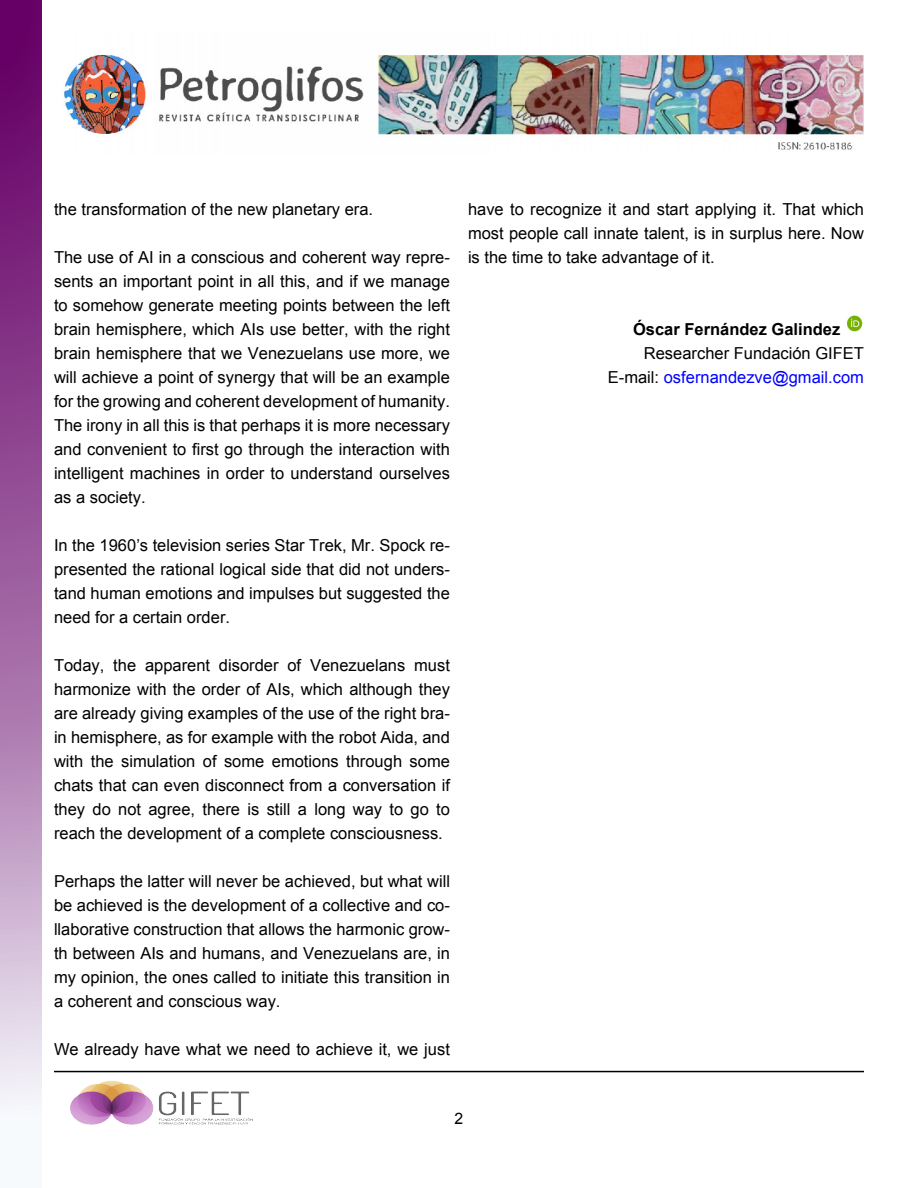
<style>
.page{position:relative;width:918px;height:1188px;background:#fff}
.page>*{position:absolute;margin:0;border:0;box-sizing:border-box;transform-origin:0 0}
.t1{font:16.5px/24px "Arial";color:#000;text-align:justify}
.t2{font:16.5px "Arial";color:#00f}
.t3{font:700 16.5px "Arial";color:#000}
.t4{font:15.75px "Arial";color:#000}
.s1{color:#000}
</style>
<div class="page">
<img style="left:64px;top:55px;width:800px;height:95px">
<svg style="left:0;top:0;width:42px;height:1108px"></svg>
<img style="left:70px;top:1080px;width:183px;height:45px">
<hr style="left:54px;top:1071px;width:810px;height:1px;background:#000">
<img style="left:846px;top:315px;width:17px;height:17px">
<p class="t1" style="left:54px;top:197px;width:321px">the transformation of the new planetary era.</p>
<p class="t1" style="left:54px;top:245px;width:398px">The use of AI in a conscious and coherent way repre&shy;sents an important point in all this, and if we manage to somehow generate meeting points between the left brain hemisphere, which AIs use better, with the right brain hemisphere that we Venezuelans use more, we will achieve a point of synergy that will be an example for the growing and coherent development of humanity.<br>The irony in all this is that perhaps it is more necessary and convenient to first go through the interaction with intelligent machines in order to understand ourselves as a society.</p>
<p class="t1" style="left:54px;top:533px;width:397px">In the 1960’s television series Star Trek, Mr. Spock re&shy;presented the rational logical side that did not unders&shy;tand human emotions and impulses but suggested the need for a certain order.</p>
<p class="t1" style="left:54px;top:653px;width:398px">Today, the apparent disorder of Venezuelans must harmonize with the order of AIs, which although they are already giving examples of the use of the right bra&shy;in hemisphere, as for example with the robot Aida, and with the simulation of some emotions through some chats that can even disconnect from a conversation if they do not agree, there is still a long way to go to reach the development of a complete consciousness.</p>
<p class="t1" style="left:54px;top:869px;width:397px">Perhaps the latter will never be achieved, but what will be achieved is the development of a collective and co&shy;llaborative construction that allows the harmonic grow&shy;th between AIs and humans, and Venezuelans are, in my opinion, the ones called to initiate this transition in a coherent and conscious way.</p>
<p class="t1" style="left:54px;top:1037px;width:398px">We already have what we need to achieve it, we just</p>
<p class="t1" style="left:468px;top:197px;width:397px">have to recognize it and start applying it. That which most people call innate talent, is in surplus here. Now is the time to take advantage of it.</p>
<p class="t3" style="left:633px;top:318px;width:209px">Óscar Fernández Galindez</p>
<p class="t1" style="left:644px;top:341px;width:222px">Researcher Fundación GIFET</p>
<p class="t2" style="left:608px;top:366px;width:258px"><span class="s1">E-mail:</span> osfernandezve@gmail.com</p>
<p class="t4" style="left:455px;top:1108px;width:10px">2</p>
</div>
